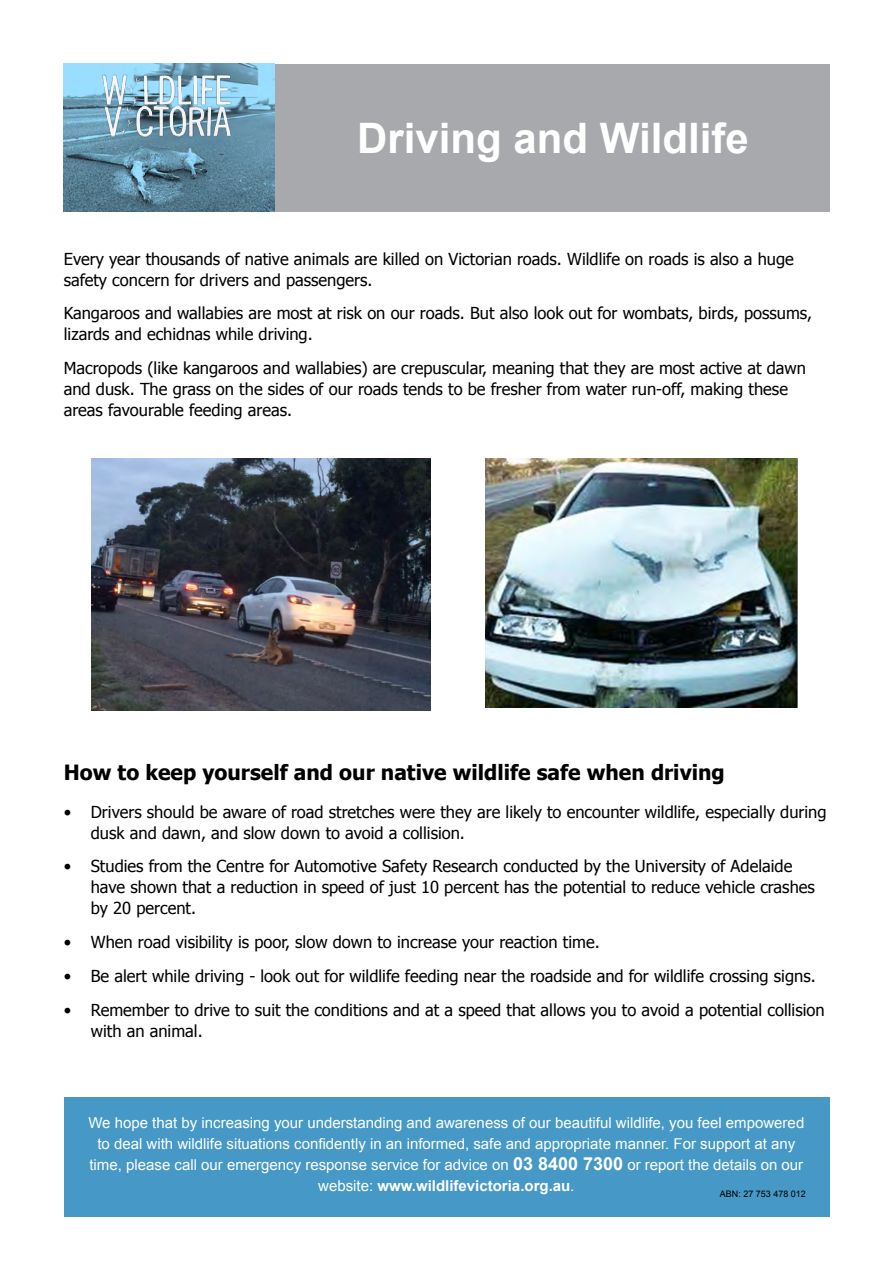
<style>
.page{position:relative;width:893px;height:1263px;background:#fff}
.page>*{position:absolute;margin:0;border:0;box-sizing:border-box;transform-origin:0 0}
.t1{font:700 42px "Arial";color:#fff}
.t2{font:700 21px "Tahoma";color:#000}
.t3{font:16.5px/21px "Tahoma";color:#000}
.t4{font:15px/21px "Arial";color:#fff;text-align:center}
.t5{font:9px "Arial";color:#000}
.s1{font-weight:700;font-size:18px}
.s2{font-weight:700}
</style>
<div class="page">
<img style="left:486px;top:458px;width:312px;height:250px">
<img style="left:91px;top:458px;width:340px;height:253px">
<div style="left:248px;top:64px;width:581px;height:148px;background:#a7a9ac"></div>
<img style="left:64px;top:64px;width:211px;height:148px">
<img style="left:99px;top:73px;width:140px;height:64px">
<div style="left:64px;top:1097px;width:765px;height:119px;background:#4699c6"></div>
<h1 class="t1" style="left:357px;top:110px;width:393px">Driving and Wildlife</h1>
<p class="t3" style="left:64px;top:247px;width:732px">Every year thousands of native animals are killed on Victorian roads. Wildlife on roads is also a huge safety concern for drivers and passengers.</p>
<p class="t3" style="left:64px;top:302px;width:750px">Kangaroos and wallabies are most at risk on our roads. But also look out for wombats, birds, possums, lizards and echidnas while driving.</p>
<p class="t3" style="left:64px;top:357px;width:744px">Macropods (like kangaroos and wallabies) are crepuscular, meaning that they are most active at dawn and dusk. The grass on the sides of our roads tends to be fresher from water run-off, making these areas favourable feeding areas.</p>
<p class="t2" style="left:64px;top:757px;width:662px">How to keep yourself and our native wildlife safe when driving</p>
<p class="t3" style="left:91px;top:800px;width:737px;text-indent:-27px">• Drivers should be aware of road stretches were they are likely to encounter wildlife, especially during dusk and dawn, and slow down to avoid a collision.</p>
<p class="t3" style="left:91px;top:855px;width:726px;text-indent:-27px">• Studies from the Centre for Automotive Safety Research conducted by the University of Adelaide have shown that a reduction in speed of just 10 percent has the potential to reduce vehicle crashes by 20 percent.</p>
<p class="t3" style="left:64px;top:931px;width:537px">• When road visibility is poor, slow down to increase your reaction time.</p>
<p class="t3" style="left:64px;top:965px;width:753px">• Be alert while driving - look out for wildlife feeding near the roadside and for wildlife crossing signs.</p>
<p class="t3" style="left:91px;top:998px;width:735px;text-indent:-27px">• Remember to drive to suit the conditions and at a speed that allows you to avoid a potential collision with an animal.</p>
<p class="t4" style="left:88px;top:1113px;width:717px">We hope that by increasing your understanding and awareness of our beautiful wildlife, you feel empowered to deal with wildlife situations confidently in an informed, safe and appropriate manner. For support at any time, please call our emergency response service for advice on <span class="s1">03 8400 7300</span> or report the details on our website: <span class="s2">www.wildlifevictoria.org.au</span>.</p>
<p class="t5" style="left:720px;top:1188px;width:88px">ABN: 27 753 478 012</p>
</div>
